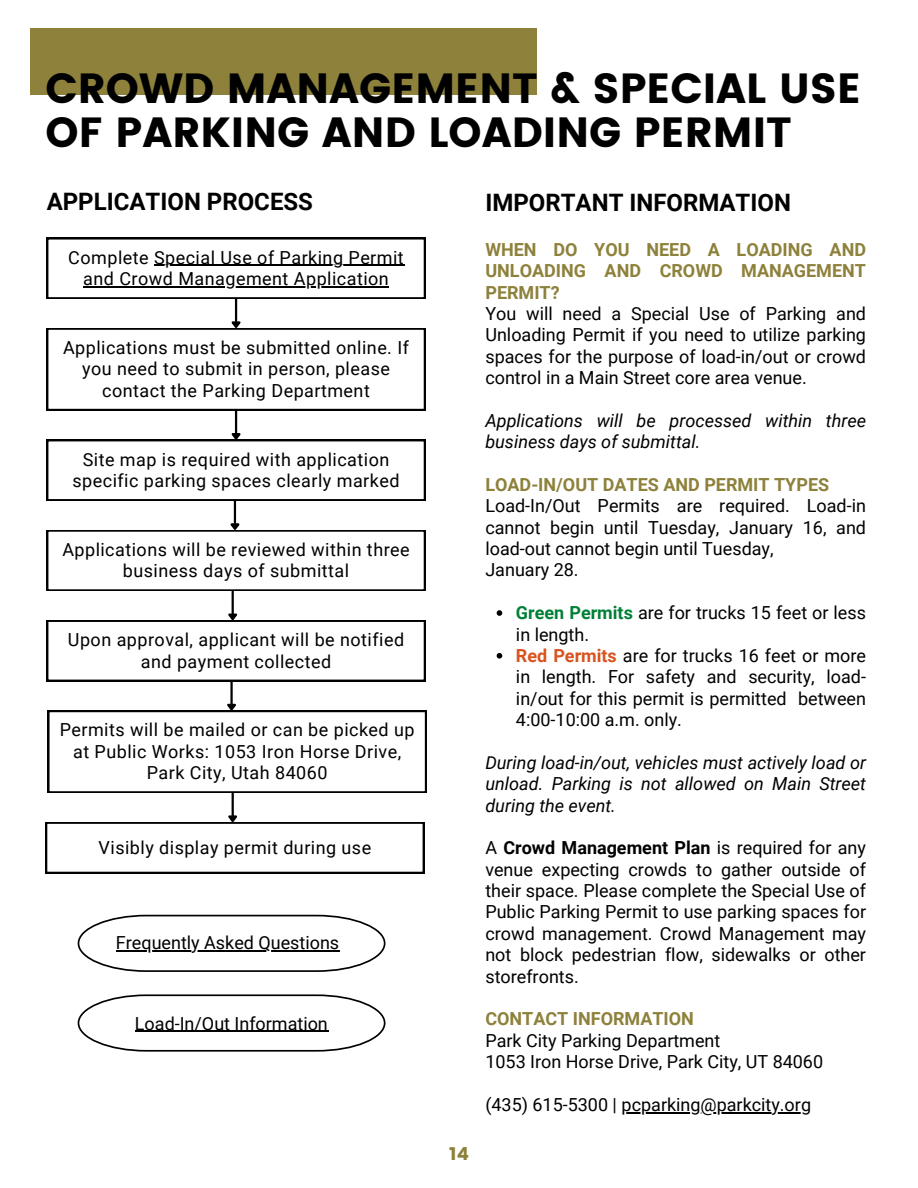
<style>
.page{position:relative;width:918px;height:1188px;background:#fff}
.page>*{position:absolute;margin:0;border:0;box-sizing:border-box;transform-origin:0 0}
.t1{font:42.15px/43.5px "Poppins";color:#000}
.t2{font:700 24px "Roboto";color:#000}
.t3{font:18px/21.3px "Roboto";letter-spacing:.025em;color:#000;text-align:center}
.t4{font:18px/21.3px "Roboto";color:#000}
.t5{font:italic 18px/21.3px "Roboto";color:#000}
.t6{font:700 18px/21.3px "Roboto";color:#8d813b;text-align:justify}
.t7{font:18px "Poppins";color:#8d813b}
.s1{font-weight:700;color:#008037}
.s2{font-weight:700;color:#d9531e}
.s3{font-weight:700}
</style>
<div class="page">
<div style="left:30px;top:28px;width:506px;height:66px;background:#8d813b"></div>
<hr style="left:235px;top:299px;width:2px;height:23px;background:#000">
<hr style="left:235px;top:411px;width:2px;height:23px;background:#000">
<svg style="left:47px;top:238px;width:378px;height:61px"></svg>
<hr style="left:154px;top:265px;width:250px;height:1px;background:#000">
<hr style="left:83px;top:286px;width:306px;height:1px;background:#000">
<svg style="left:47px;top:319px;width:378px;height:91px"></svg>
<svg style="left:47px;top:431px;width:378px;height:70px"></svg>
<hr style="left:234px;top:501px;width:2px;height:23px;background:#000">
<svg style="left:47px;top:521px;width:378px;height:70px"></svg>
<hr style="left:232px;top:591px;width:2px;height:23px;background:#000">
<svg style="left:47px;top:612px;width:378px;height:69px"></svg>
<hr style="left:230px;top:681px;width:3px;height:23px;background:#000">
<svg style="left:48px;top:702px;width:379px;height:91px"></svg>
<hr style="left:232px;top:793px;width:2px;height:23px;background:#000">
<svg style="left:46px;top:813px;width:378px;height:60px"></svg>
<svg style="left:78px;top:915px;width:308px;height:57px"></svg>
<hr style="left:116px;top:950px;width:223px;height:1px;background:#000">
<svg style="left:78px;top:994px;width:308px;height:58px"></svg>
<hr style="left:135px;top:1031px;width:193px;height:1px;background:#000">
<svg style="left:497px;top:610px;width:5px;height:6px"></svg>
<svg style="left:497px;top:653px;width:5px;height:6px"></svg>
<hr style="left:622px;top:1112px;width:189px;height:1px;background:#000">
<h1 class="t1" style="left:46px;top:67px;width:817px">CROWD MANAGEMENT &amp; SPECIAL USE<br>OF PARKING AND LOADING PERMIT</h1>
<h2 class="t2" style="left:47px;top:188px;width:268px">APPLICATION PROCESS</h2>
<p class="t3" style="left:68px;top:247px;width:337px">Complete Special Use of Parking Permit</p>
<p class="t3" style="left:83px;top:268px;width:307px">and Crowd Management Application</p>
<p class="t3" style="left:63px;top:337px;width:347px">Applications must be submitted online. If you need to submit in person, please contact the Parking Department</p>
<p class="t3" style="left:73px;top:449px;width:329px">Site map is required with application specific parking spaces clearly marked</p>
<p class="t3" style="left:62px;top:539px;width:349px">Applications will be reviewed within three business days of submittal</p>
<p class="t3" style="left:68px;top:629px;width:338px">Upon approval, applicant will be notified and payment collected</p>
<p class="t3" style="left:60px;top:720px;width:356px">Permits will be mailed or can be picked up at Public Works: 1053 Iron Horse Drive,<br>Park City, Utah 84060</p>
<p class="t3" style="left:99px;top:837px;width:274px">Visibly display permit during use</p>
<h2 class="t4" style="left:116px;top:932px;width:225px">Frequently Asked Questions</h2>
<p class="t4" style="left:135px;top:1013px;width:194px">Load-In/Out Information</p>
<p class="t7" style="left:449px;top:1143px;width:21px">14</p>
<p class="t2" style="left:485px;top:189px;width:307px">IMPORTANT INFORMATION</p>
<p class="t6" style="left:485px;top:239px;width:382px">WHEN DO YOU NEED A LOADING AND UNLOADING AND CROWD MANAGEMENT PERMIT?</p>
<p class="t3" style="left:485px;top:303px;width:382px;text-align:justify">You will need a Special Use of Parking and Unloading Permit if you need to utilize parking spaces for the purpose of load-in/out or crowd control in a Main Street core area venue.</p>
<p class="t5" style="left:485px;top:410px;width:382px">Applications will be processed within three business days of submittal.</p>
<p class="t6" style="left:485px;top:474px;width:345px">LOAD-IN/OUT DATES AND PERMIT TYPES</p>
<p class="t3" style="left:485px;top:496px;width:382px;text-align:justify">Load-In/Out Permits are required. Load-in cannot begin until Tuesday, January 16, and load-out cannot begin until Tuesday,</p>
<p class="t4" style="left:485px;top:560px;width:95px">January 28.</p>
<p class="t4" style="left:516px;top:602px;width:352px"><span class="s1">Green Permits</span> are for trucks 15 feet or less in length.</p>
<p class="t3" style="left:516px;top:645px;width:352px;text-align:justify"><span class="s2">Red Permits</span> are for trucks 16 feet or more in length. For safety and security, load&shy;in/out for this permit is permitted between 4:00-10:00 a.m. only.</p>
<p class="t5" style="left:485px;top:752px;width:382px;text-align:justify">During load-in/out, vehicles must actively load or unload. Parking is not allowed on Main Street during the event.</p>
<p class="t3" style="left:485px;top:838px;width:382px;text-align:justify">A <span class="s3">Crowd Management Plan</span> is required for any venue expecting crowds to gather outside of their space. Please complete the Special Use of Public Parking Permit to use parking spaces for crowd management. Crowd Management may not block pedestrian flow, sidewalks or other storefronts.</p>
<p class="t6" style="left:485px;top:1009px;width:210px">CONTACT INFORMATION</p>
<p class="t4" style="left:485px;top:1030px;width:236px">Park City Parking Department</p>
<p class="t4" style="left:485px;top:1051px;width:339px">1053 Iron Horse Drive, Park City, UT 84060</p>
<p class="t4" style="left:485px;top:1094px;width:327px">(435) 615-5300 | pcparking@parkcity.org</p>
</div>
